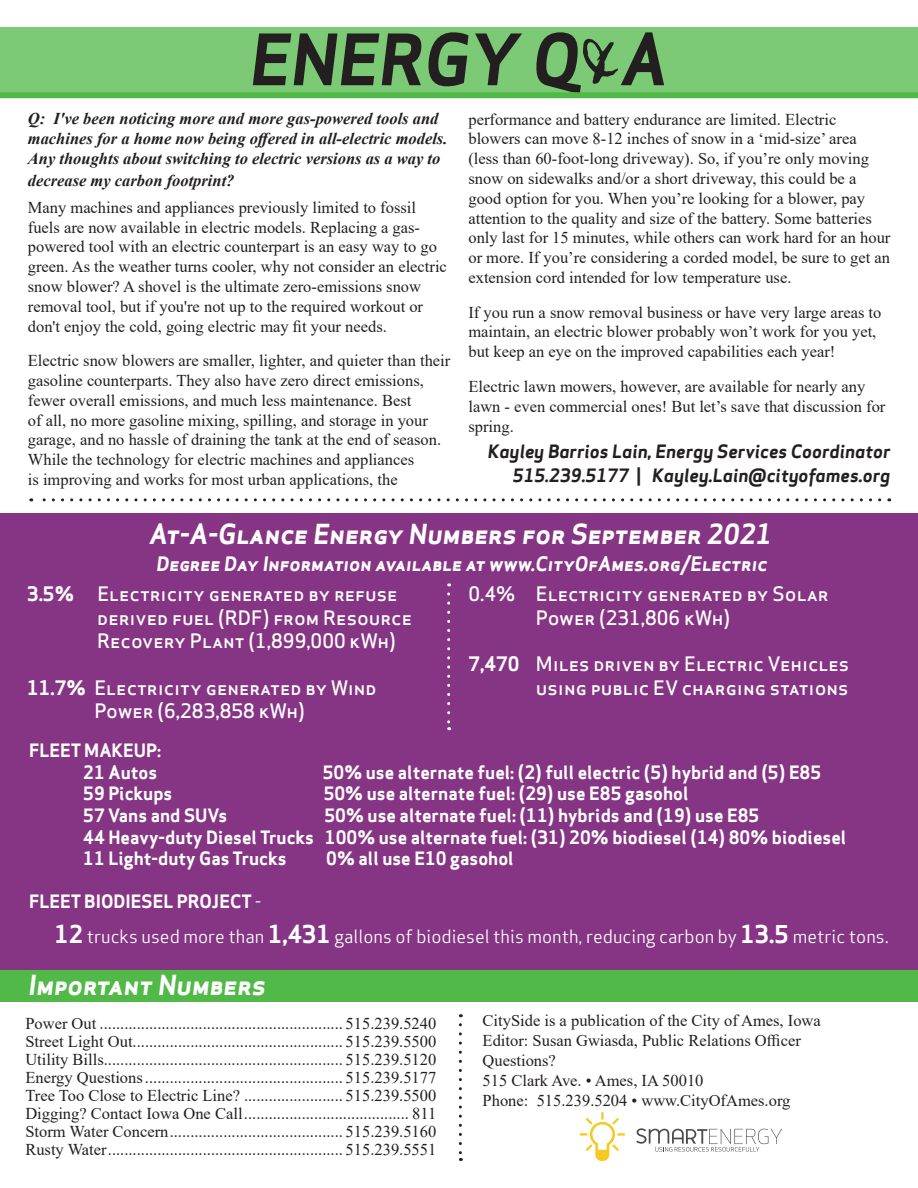
<style>
.page{position:relative;width:918px;height:1188px;background:#fff}
.page>*{position:absolute;margin:0;border:0;box-sizing:border-box;transform-origin:0 0}
.t1{font:italic 700 69px "Apex Sans";color:#231f20}
.t2{font:italic 700 27px "Apex Sans";color:#fff}
.t3{font:500 19.5px/23.4px "Apex Sans";color:#fff}
.t4{font:italic 700 19.5px "Apex Sans";color:#fff}
.t5{font:700 18px "Apex Sans";color:#fff}
.t6{font:18px "Apex Sans";color:#fff}
.t7{font:italic 700 18px "Apex Sans";color:#231f20}
.t8{font:16.5px/19.8px "Times New Roman";color:#231f20}
.t9{font:italic 700 16.5px/19.8px "Times New Roman";color:#231f20}
.s1{font-family:"Mistral";font-weight:400;font-style:normal}
.s2{font-style:normal}
.s3{font-weight:700}
.s4{font-weight:400}
.s5{font-weight:700;font-size:24px}
.s6{font-family:"Minion Pro"}
</style>
<div class="page">
<svg style="left:31px;top:498px;width:849px;height:3px"></svg>
<div style="left:0;top:27px;width:918px;height:68px;background:#7cca75"></div>
<div style="left:0;top:92px;width:918px;height:6px;background:#51b948"></div>
<div style="left:0;top:513px;width:918px;height:457px;background:#863584"></div>
<div style="left:0;top:970px;width:918px;height:31px;background:#51b948"></div>
<svg style="left:580px;top:1112px;width:45px;height:49px"></svg>
<svg style="left:636px;top:1128px;width:146px;height:24px"></svg>
<svg style="left:459px;top:1025px;width:3px;height:136px"></svg>
<div style="left:29px;top:594px;width:849px;height:136px;background:#863584"></div>
<p class="t1" style="left:250px;top:15px;width:419px">ENERGY Q<span class="s1">&amp;</span>A</p>
<p class="t9" style="left:28px;top:108px;width:421px">Q: I've been noticing more and more gas-powered tools and machines for a home now being offered in all-electric models.<br>Any thoughts about switching to electric versions as a way to</p>
<p class="t9" style="left:28px;top:170px;width:208px">decrease my carbon footprint?</p>
<p class="t8" style="left:28px;top:197px;width:421px">Many machines and appliances previously limited to fossil fuels are now available in electric models. Replacing a gas&shy;powered tool with an electric counterpart is an easy way to go green. As the weather turns cooler, why not consider an electric snow blower? A shovel is the ultimate zero-emissions snow removal tool, but if you're not up to the required workout or don't enjoy the cold, going electric may fit your needs.</p>
<p class="t8" style="left:28px;top:350px;width:424px">Electric snow blowers are smaller, lighter, and quieter than their gasoline counterparts. They also have zero direct emissions, fewer overall emissions, and much less maintenance. Best<br>of all, no more gasoline mixing, spilling, and storage in your garage, and no hassle of draining the tank at the end of season.<br>While the technology for electric machines and appliances<br>is improving and works for most urban applications, the</p>
<p class="t8" style="left:468px;top:109px;width:424px">performance and battery endurance are limited. Electric blowers can move 8-12 inches of snow in a ‘mid-size’ area (less than 60-foot-long driveway). So, if you’re only moving snow on sidewalks and/or a short driveway, this could be a good option for you. When you’re looking for a blower, pay attention to the quality and size of the battery. Some batteries only last for 15 minutes, while others can work hard for an hour or more. If you’re considering a corded model, be sure to get an extension cord intended for low temperature use.</p>
<p class="t8" style="left:468px;top:302px;width:414px">If you run a snow removal business or have very large areas to maintain, an electric blower probably won’t work for you yet, but keep an eye on the improved capabilities each year!</p>
<p class="t8" style="left:468px;top:376px;width:418px">Electric lawn mowers, however, are available for nearly any lawn - even commercial ones! But let’s save that discussion for spring.</p>
<p class="t7" style="left:488px;top:439px;width:404px">Kayley Barrios Lain, Energy Services Coordinator</p>
<p class="t7" style="left:513px;top:463px;width:379px">515.239.5177 <span class="s2">|</span> Kayley.Lain@cityofames.org</p>
<p class="t2" style="left:150px;top:517px;width:624px">At-A-Glance Energy Numbers for September 2021</p>
<p class="t4" style="left:156px;top:551px;width:613px">Degree Day Information available at www.CityOfAmes.org/Electric</p>
<p class="t3" style="left:97px;top:580px;width:316px;text-indent:-70px"><span class="s3">3.5%</span> Electricity generated by refuse derived fuel (RDF) from Resource<br>Recovery Plant (1,899,000 kWh)</p>
<p class="t3" style="left:27px;top:673px;width:351px;text-align:center"><span class="s3">11.7%</span> Electricity generated by Wind<br>Power (6,283,858 kWh)</p>
<p class="t3" style="left:536px;top:580px;width:294px;text-indent:-68px">0.4% Electricity generated by Solar<br>Power (231,806 kWh)</p>
<p class="t3" style="left:468px;top:650px;width:382px;text-align:right"><span class="s3">7,470</span> Miles driven by Electric Vehicles using public EV charging stations</p>
<p class="t5" style="left:29px;top:739px;width:133px">FLEET MAKEUP:</p>
<p class="t5" style="left:83px;top:761px;width:75px">21 Autos</p>
<p class="t5" style="left:323px;top:761px;width:500px">50% use alternate fuel: (2) full electric (5) hybrid and (5) E85</p>
<p class="t5" style="left:83px;top:782px;width:91px">59 Pickups</p>
<p class="t5" style="left:324px;top:782px;width:366px">50% use alternate fuel: (29) use E85 gasohol</p>
<p class="t5" style="left:83px;top:804px;width:146px">57 Vans and SUVs</p>
<p class="t5" style="left:325px;top:804px;width:436px">50% use alternate fuel: (11) hybrids and (19) use E85</p>
<p class="t5" style="left:83px;top:825px;width:765px">44 Heavy-duty Diesel Trucks 100% use alternate fuel: (31) 20% biodiesel (14) 80% biodiesel</p>
<p class="t5" style="left:83px;top:847px;width:205px">11 Light-duty Gas Trucks</p>
<p class="t5" style="left:326px;top:847px;width:189px">0% all use E10 gasohol</p>
<p class="t5" style="left:29px;top:889px;width:234px">FLEET BIODIESEL PROJECT <span class="s4">-</span></p>
<p class="t6" style="left:54px;top:921px;width:836px"><span class="s5">12</span> trucks used more than <span class="s5">1,431</span> gallons of biodiesel this month, reducing carbon by <span class="s5">13.5</span> metric tons<span class="s6">.</span></p>
<p class="t2" style="left:28px;top:967px;width:239px">Important Numbers</p>
<p class="t8" style="left:25px;top:1013px;width:413px">Power Out ........................................................... 515.239.5240</p>
<p class="t8" style="left:25px;top:1031px;width:413px">Street Light Out................................................... 515.239.5500</p>
<p class="t8" style="left:25px;top:1049px;width:413px">Utility Bills.......................................................... 515.239.5120</p>
<p class="t8" style="left:25px;top:1067px;width:413px">Energy Questions................................................ 515.239.5177</p>
<p class="t8" style="left:25px;top:1085px;width:413px">Tree Too Close to Electric Line? ........................ 515.239.5500</p>
<p class="t8" style="left:25px;top:1103px;width:413px">Digging? Contact Iowa One Call........................................ 811</p>
<p class="t8" style="left:25px;top:1121px;width:413px">Storm Water Concern.......................................... 515.239.5160</p>
<p class="t8" style="left:25px;top:1139px;width:413px">Rusty Water......................................................... 515.239.5551</p>
<p class="t8" style="left:483px;top:1010px;width:340px">CitySide is a publication of the City of Ames, Iowa</p>
<p class="t8" style="left:483px;top:1030px;width:320px">Editor: Susan Gwiasda, Public Relations Officer</p>
<p class="t8" style="left:483px;top:1050px;width:75px">Questions?</p>
<p class="t8" style="left:483px;top:1070px;width:222px">515 Clark Ave. • Ames, IA 50010</p>
<p class="t8" style="left:483px;top:1090px;width:309px">Phone: 515.239.5204 • www.CityOfAmes.org</p>
</div>
